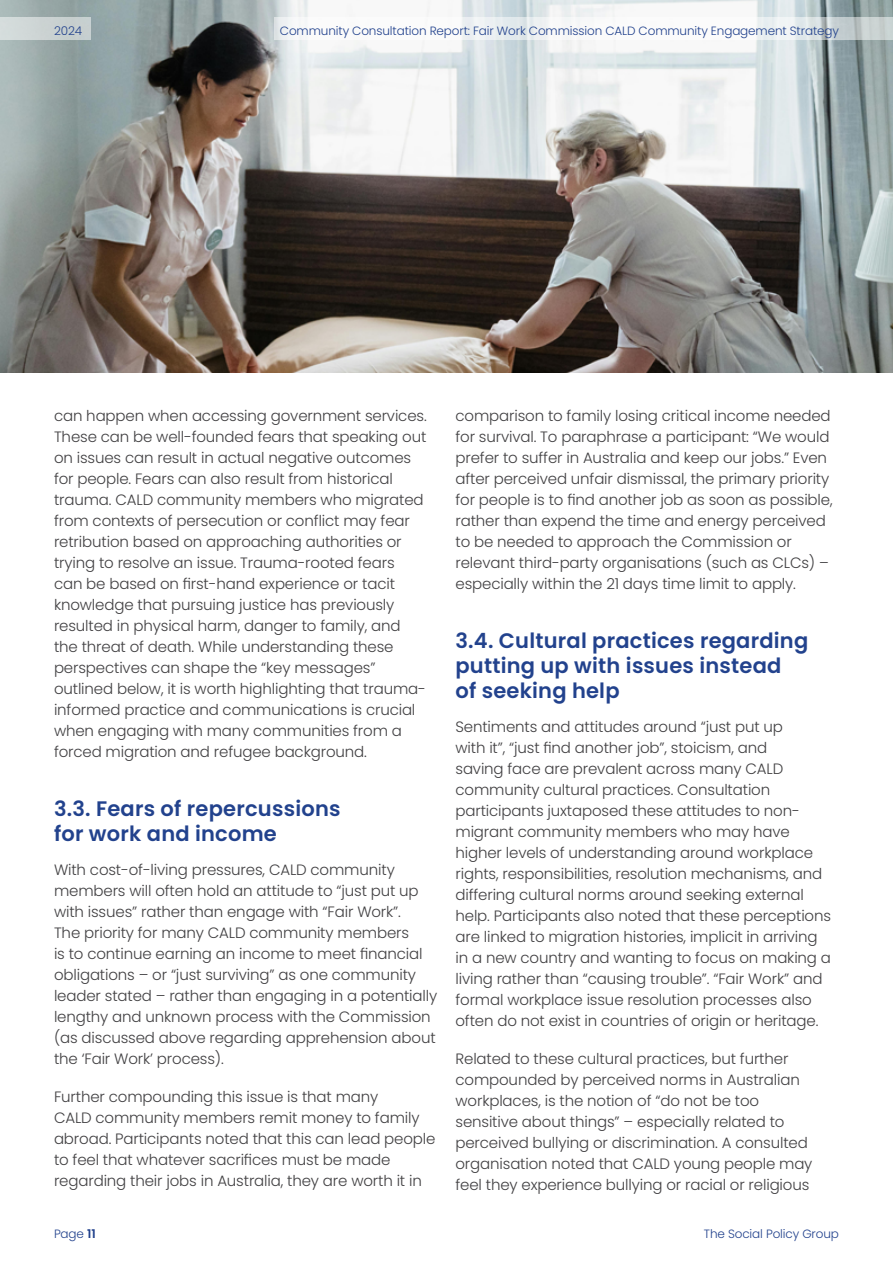
<style>
.page{position:relative;width:893px;height:1263px;background:#fff}
.page>*{position:absolute;margin:0;border:0;box-sizing:border-box;transform-origin:0 0}
.t1{font:600 21px/25.2px "Poppins";letter-spacing:.01em;color:#22428d}
.t2{font:300 15px/21px "Poppins";letter-spacing:-.01em;color:#414042}
.t3{font:300 12px "Poppins";letter-spacing:-.01em;color:#22428d}
.s1{font-weight:600}
</style>
<div class="page">
<img style="left:0;top:0;width:893px;height:372px">
<svg style="left:275px;top:17px;width:618px;height:22px"></svg>
<div style="left:0;top:17px;width:90px;height:22px;background:#cbd2d2"></div>
<p class="t3" style="left:54px;top:23px;width:30px">2024</p>
<p class="t3" style="left:280px;top:23px;width:561px">Community Consultation Report: Fair Work Commission CALD Community Engagement Strategy</p>
<p class="t2" style="left:54px;top:405px;width:374px">can happen when accessing government services.<br>These can be well-founded fears that speaking out on issues can result in actual negative outcomes for people. Fears can also result from historical trauma. CALD community members who migrated from contexts of persecution or conflict may fear retribution based on approaching authorities or trying to resolve an issue. Trauma-rooted fears can be based on first-hand experience or tacit knowledge that pursuing justice has previously resulted in physical harm, danger to family, and the threat of death. While understanding these perspectives can shape the “key messages” outlined below, it is worth highlighting that trauma&shy;informed practice and communications is crucial when engaging with many communities from a forced migration and refugee background.</p>
<h1 class="t1" style="left:54px;top:796px;width:288px">3.3. Fears of repercussions for work and income</h1>
<p class="t2" style="left:54px;top:859px;width:385px">With cost-of-living pressures, CALD community members will often hold an attitude to “just put up with issues” rather than engage with “Fair Work”.<br>The priority for many CALD community members<br>is to continue earning an income to meet financial obligations – or “just surviving” as one community leader stated – rather than engaging in a potentially lengthy and unknown process with the Commission (as discussed above regarding apprehension about the ‘Fair Work’ process).</p>
<p class="t2" style="left:54px;top:1086px;width:383px">Further compounding this issue is that many<br>CALD community members remit money to family abroad. Participants noted that this can lead people to feel that whatever sacrifices must be made regarding their jobs in Australia, they are worth it in</p>
<p class="t2" style="left:455px;top:405px;width:379px">comparison to family losing critical income needed for survival. To paraphrase a participant: “We would prefer to suffer in Australia and keep our jobs.” Even after perceived unfair dismissal, the primary priority for people is to find another job as soon as possible, rather than expend the time and energy perceived to be needed to approach the Commission or relevant third-party organisations (such as CLCs) – especially within the 21 days time limit to apply.</p>
<h1 class="t1" style="left:455px;top:628px;width:354px">3.4. Cultural practices regarding putting up with issues instead<br>of seeking help</h1>
<p class="t2" style="left:455px;top:716px;width:377px">Sentiments and attitudes around “just put up<br>with it”, “just find another job”, stoicism, and<br>saving face are prevalent across many CALD community cultural practices. Consultation participants juxtaposed these attitudes to non&shy;migrant community members who may have higher levels of understanding around workplace rights, responsibilities, resolution mechanisms, and differing cultural norms around seeking external help. Participants also noted that these perceptions are linked to migration histories, implicit in arriving in a new country and wanting to focus on making a living rather than “causing trouble”. “Fair Work” and formal workplace issue resolution processes also often do not exist in countries of origin or heritage.</p>
<p class="t2" style="left:455px;top:1048px;width:358px">Related to these cultural practices, but further compounded by perceived norms in Australian workplaces, is the notion of “do not be too sensitive about things” – especially related to perceived bullying or discrimination. A consulted organisation noted that CALD young people may feel they experience bullying or racial or religious</p>
<p class="t3" style="left:54px;top:1226px;width:43px">Page <span class="s1">11</span></p>
<p class="t3" style="left:704px;top:1226px;width:137px">The Social Policy Group</p>
</div>
